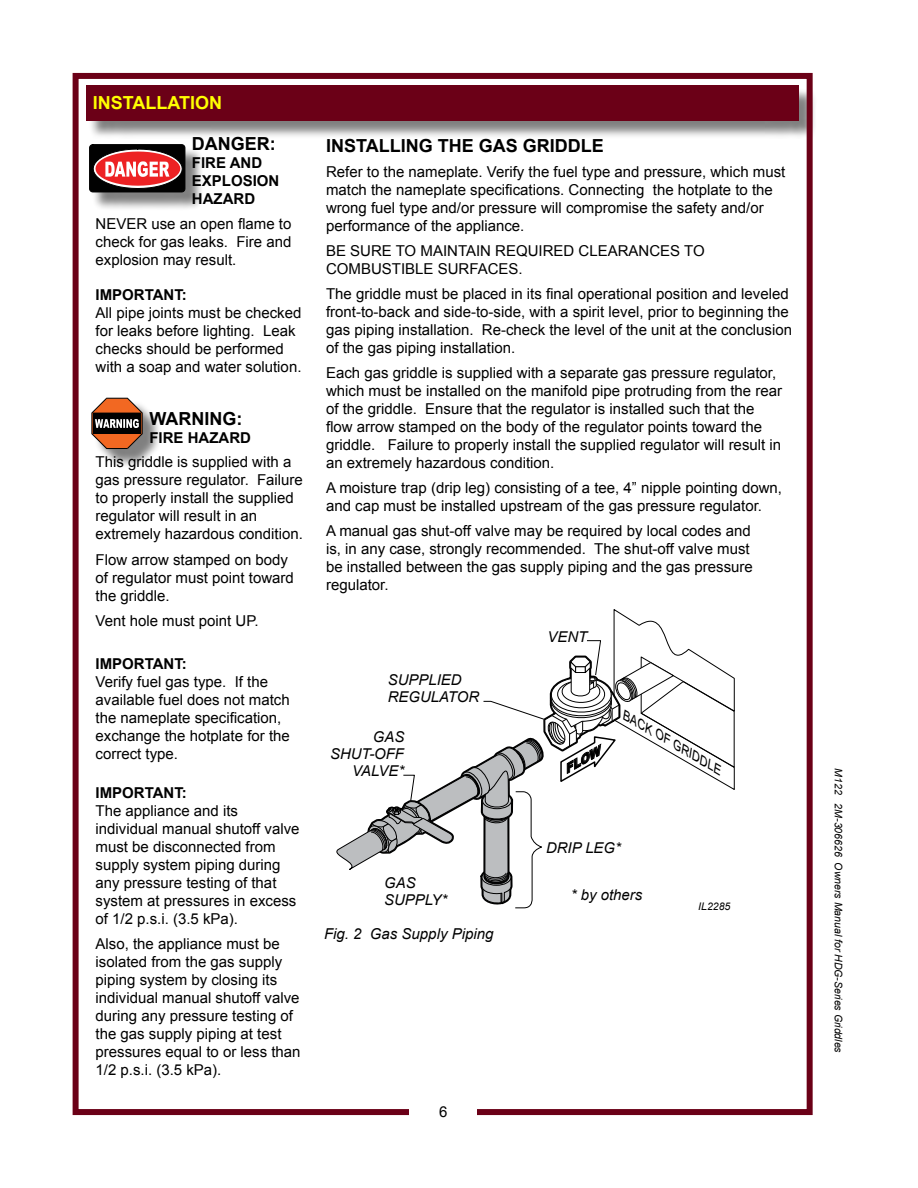
<style>
.page{position:relative;width:918px;height:1188px;background:#fff}
.page>*{position:absolute;margin:0;border:0;box-sizing:border-box;transform-origin:0 0}
.t1{font:700 18px "Arial";color:#000}
.t2{font:700 18px "Arial";color:#ff0}
.t3{font:15px/18px "Arial";color:#000}
.t4{font:700 15px/18px "Arial";color:#000}
.t5{font:italic 15px "Arial";color:#000}
.t6{font:italic 14.85px/16.8px "Arial";color:#000}
.t7{font:italic 12.9px "Arial";color:#000}
.t8{font:italic 900 12px "Arial";color:#000;scale:1.05 1}
.t9{font:italic 10.5px "Arial";color:#000}
</style>
<div class="page">
<div style="left:88px;top:87px;width:730px;height:52px;background:#000;opacity:.5"></div>
<div style="left:86px;top:85px;width:713px;height:35px;background:#6b0017"></div>
<div style="left:73px;top:73px;width:740px;height:1042px;border:6px solid #6b0017"></div>
<div style="left:410px;top:1102px;width:67px;height:21px;background:#fff"></div>
<div style="left:94px;top:400px;width:67px;height:68px;background:#000;opacity:.5"></div>
<svg style="left:91px;top:398px;width:52px;height:51px;background:#98654b"></svg>
<div style="left:91px;top:147px;width:113px;height:64px;background:#000;opacity:.5"></div>
<svg style="left:90px;top:145px;width:95px;height:47px;background:#904546"></svg>
<svg style="left:336px;top:609px;width:399px;height:300px"></svg>
<p class="t2" style="left:93px;top:91px;width:131px">INSTALLATION</p>
<p class="t1" style="left:192px;top:132px;width:85px">DANGER:</p>
<p class="t4" style="left:192px;top:154px;width:89px">FIRE AND<br>EXPLOSION<br>HAZARD</p>
<p class="t3" style="left:96px;top:215px;width:197px;text-align:justify">NEVER use an open flame to check for gas leaks. Fire and explosion may result.</p>
<p class="t4" style="left:96px;top:286px;width:93px">IMPORTANT:</p>
<p class="t3" style="left:96px;top:304px;width:207px">All pipe joints must be checked for leaks before lighting. Leak checks should be performed with a soap and water solution.</p>
<p class="t1" style="left:149px;top:406px;width:94px">WARNING:</p>
<p class="t4" style="left:149px;top:429px;width:103px">FIRE HAZARD</p>
<p class="t3" style="left:96px;top:453px;width:209px">This griddle is supplied with a gas pressure regulator. Failure to properly install the supplied regulator will result in an extremely hazardous condition.</p>
<p class="t3" style="left:96px;top:551px;width:200px">Flow arrow stamped on body of regulator must point toward the griddle.</p>
<p class="t3" style="left:96px;top:612px;width:165px">Vent hole must point UP.</p>
<p class="t4" style="left:96px;top:655px;width:93px">IMPORTANT:</p>
<p class="t3" style="left:96px;top:673px;width:196px">Verify fuel gas type. If the available fuel does not match the nameplate specification, exchange the hotplate for the correct type.</p>
<p class="t4" style="left:96px;top:785px;width:93px">IMPORTANT:</p>
<p class="t3" style="left:96px;top:802px;width:206px">The appliance and its individual manual shutoff valve must be disconnected from supply system piping during any pressure testing of that system at pressures in excess of 1/2 p.s.i. (3.5 kPa).</p>
<p class="t3" style="left:96px;top:935px;width:207px">Also, the appliance must be isolated from the gas supply piping system by closing its individual manual shutoff valve during any pressure testing of the gas supply piping at test pressures equal to or less than<br>1/2 p.s.i. (3.5 kPa).</p>
<p class="t1" style="left:326px;top:134px;width:279px">INSTALLING THE GAS GRIDDLE</p>
<p class="t3" style="left:326px;top:163px;width:461px">Refer to the nameplate. Verify the fuel type and pressure, which must match the nameplate specifications. Connecting the hotplate to the wrong fuel type and/or pressure will compromise the safety and/or performance of the appliance.</p>
<p class="t3" style="left:326px;top:242px;width:380px">BE SURE TO MAINTAIN REQUIRED CLEARANCES TO<br>COMBUSTIBLE SURFACES.</p>
<p class="t3" style="left:326px;top:285px;width:468px">The griddle must be placed in its final operational position and leveled front-to-back and side-to-side, with a spirit level, prior to beginning the gas piping installation. Re-check the level of the unit at the conclusion of the gas piping installation.</p>
<p class="t3" style="left:326px;top:364px;width:458px">Each gas griddle is supplied with a separate gas pressure regulator, which must be installed on the manifold pipe protruding from the rear of the griddle. Ensure that the regulator is installed such that the flow arrow stamped on the body of the regulator points toward the griddle. Failure to properly install the supplied regulator will result in an extremely hazardous condition.</p>
<p class="t3" style="left:326px;top:479px;width:458px">A moisture trap (drip leg) consisting of a tee, 4” nipple pointing down, and cap must be installed upstream of the gas pressure regulator.</p>
<p class="t3" style="left:326px;top:521px;width:428px">A manual gas shut-off valve may be required by local codes and is, in any case, strongly recommended. The shut-off valve must be installed between the gas supply piping and the gas pressure regulator.</p>
<p class="t6" style="left:388px;top:672px;width:93px">SUPPLIED<br>REGULATOR</p>
<p class="t6" style="left:330px;top:729px;width:76px;text-align:right">GAS<br>SHUT-OFF<br>VALVE*</p>
<p class="t6" style="left:384px;top:875px;width:65px">GAS<br>SUPPLY*</p>
<p class="t5" style="left:324px;top:924px;width:171px">Fig. 2 Gas Supply Piping</p>
<p class="t6" style="left:548px;top:628px;width:41px">VENT</p>
<p class="t8" style="left:560px;top:763px;width:39px;rotate:-30deg">FLOW</p>
<p class="t7" style="left:629px;top:708px;width:115px;rotate:30deg">BACK OF GRIDDLE</p>
<p class="t6" style="left:546px;top:840px;width:76px">DRIP LEG*</p>
<p class="t6" style="left:571px;top:887px;width:73px">* by others</p>
<p class="t9" style="left:698px;top:899px;width:34px">IL2285</p>
<p class="t3" style="left:439px;top:1103px;width:10px">6</p>
<p class="t9" style="left:845px;top:768px;width:286px;rotate:90deg">M122 2M-306626 Owners Manual for HDG-Series Griddles</p>
</div>
